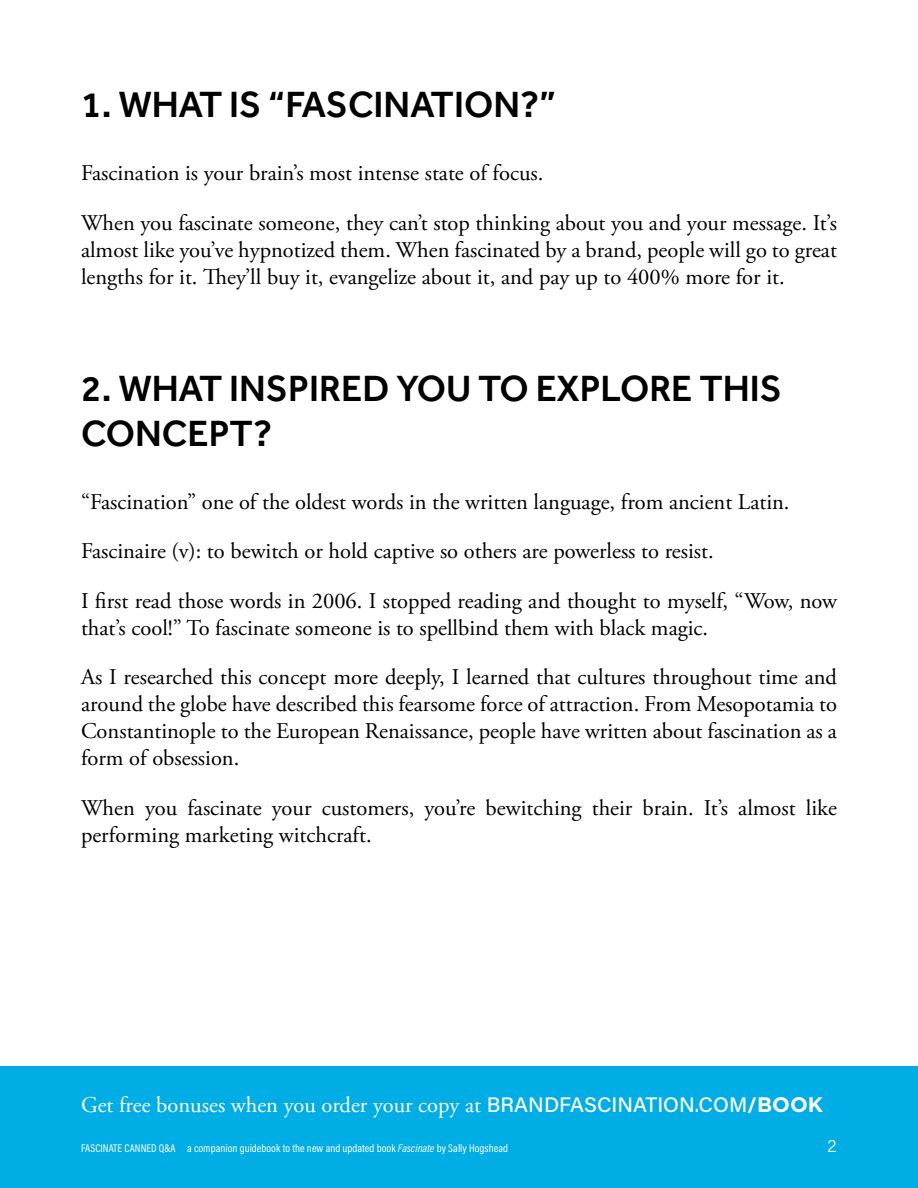
<style>
.page{position:relative;width:918px;height:1188px;background:#fff}
.page>*{position:absolute;margin:0;border:0;box-sizing:border-box;transform-origin:0 0}
.t1{font:500 37.5px/45px "Effra";color:#000}
.t2{font:22.5px/27px "Adobe Garamond Pro";color:#000;text-align:justify}
.t3{font:22.5px "Adobe Garamond Pro";color:#fff}
.t4{font:300 18px "Acumin Pro";color:#fff}
.t5{font:11.25px "Acumin Pro Cond";letter-spacing:.005em;color:#fff}
.s1{font-family:"Acumin Pro";font-weight:500;font-size:21px}
.s2{font-family:"Acumin Pro";font-weight:700;font-size:21px}
.s3{font-family:"Gotham";font-weight:700;font-size:21px}
.s4{font-style:italic}
</style>
<div class="page">
<div style="left:0;top:1066px;width:918px;height:122px;background:#00ade4"></div>
<h1 class="t1" style="left:81px;top:82px;width:477px">1. WHAT IS “FASCINATION?”</h1>
<p class="t2" style="left:81px;top:160px;width:464px">Fascination is your brain’s most intense state of focus.</p>
<p class="t2" style="left:81px;top:210px;width:758px">When you fascinate someone, they can’t stop thinking about you and your message. It’s almost like you’ve hypnotized them. When fascinated by a brand, people will go to great lengths for it. They’ll buy it, evangelize about it, and pay up to 400% more for it.</p>
<h1 class="t1" style="left:81px;top:365px;width:703px">2. WHAT INSPIRED YOU TO EXPLORE THIS<br>CONCEPT?</h1>
<p class="t2" style="left:81px;top:489px;width:710px">“Fascination” one of the oldest words in the written language, from ancient Latin.</p>
<p class="t2" style="left:81px;top:538px;width:634px">Fascinaire (v): to bewitch or hold captive so others are powerless to resist.</p>
<p class="t2" style="left:81px;top:588px;width:758px">I first read those words in 2006. I stopped reading and thought to myself, “Wow, now that’s cool!” To fascinate someone is to spellbind them with black magic.</p>
<p class="t2" style="left:81px;top:664px;width:758px">As I researched this concept more deeply, I learned that cultures throughout time and around the globe have described this fearsome force of attraction. From Mesopotamia to Constantinople to the European Renaissance, people have written about fascination as a form of obsession.</p>
<p class="t2" style="left:81px;top:795px;width:758px">When you fascinate your customers, you’re bewitching their brain. It’s almost like performing marketing witchcraft.</p>
<p class="t3" style="left:81px;top:1091px;width:744px">Get free bonuses when you order your copy at <span class="s1">BRANDFASCINATION.COM</span><span class="s2">/</span><span class="s3">BOOK</span></p>
<p class="t5" style="left:81px;top:1141px;width:429px">FASCINATE CANNED Q&amp;A a companion guidebook to the new and updated book <span class="s4">Fascinate</span> by Sally Hogshead</p>
<p class="t4" style="left:827px;top:1133px;width:11px">2</p>
</div>
